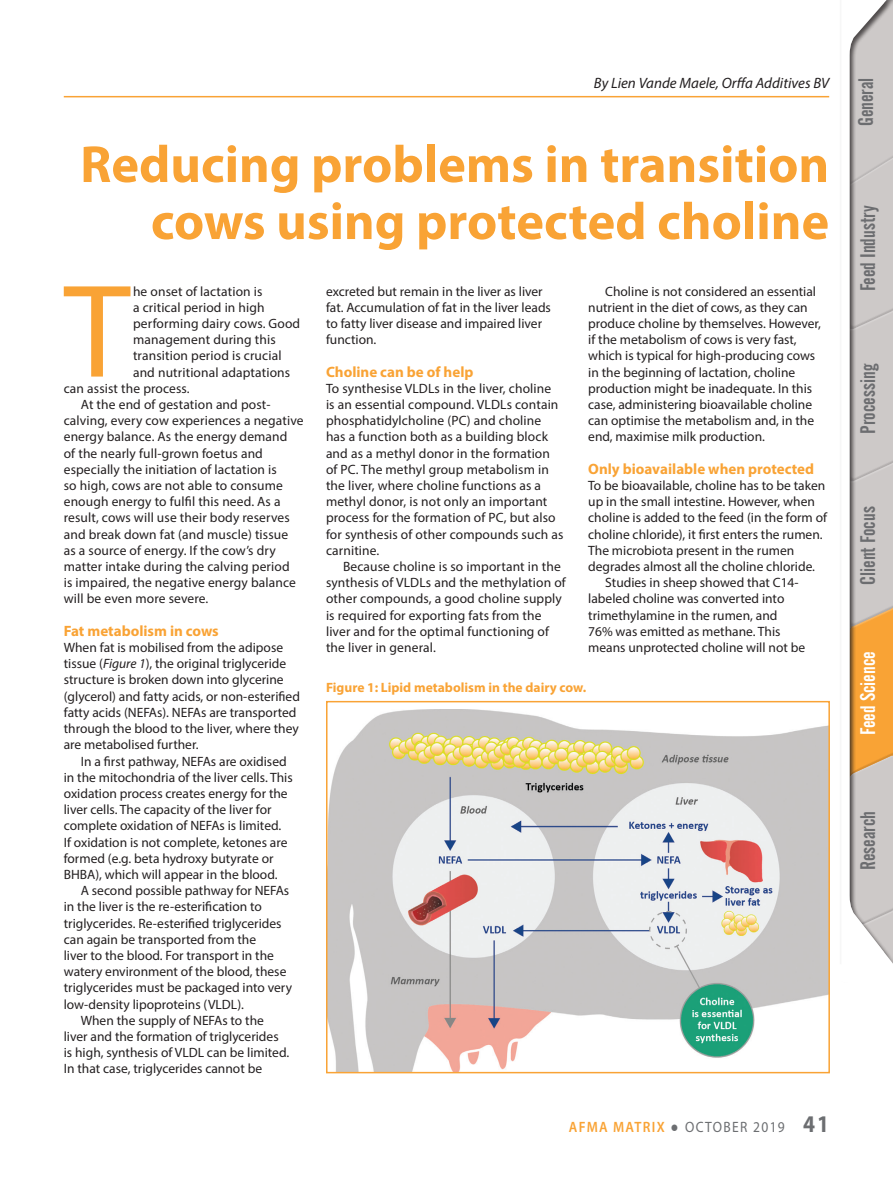
<style>
.page{position:relative;width:893px;height:1191px;background:#fff}
.page>*{position:absolute;margin:0;border:0;box-sizing:border-box;transform-origin:0 0}
.t1{font:133.65px "Myriad Pro";color:#f9a335}
.t2{font:700 52.5px/57px "Myriad Pro";color:#f9a335;text-align:right}
.t3{font:21px "Alternate Gothic No 2 BT";color:#6c6d70}
.t4{font:21px "Alternate Gothic No 2 BT";color:#fff}
.t5{font:700 15px "Myriad Pro";color:#f9a335}
.t6{font:italic 15px "Myriad Pro";color:#231f20}
.t7{font:15px "Myriad Pro";letter-spacing:.1em;color:#6c6e71;scale:.9 1}
.t8{font:13.5px/16.2px "Myriad Pro";color:#231f20}
.t9{font:700 13.5px "Myriad Pro";color:#f9a335}
.s1{font-style:italic}
.s2{font-weight:600;color:#f9a335}
.s3{font-family:"Arial"}
.s4{font-weight:700;font-size:24px}
</style>
<div class="page">
<svg style="left:849px;top:0;width:44px;height:964px;background:#cebfaf"></svg>
<hr style="left:64px;top:96px;width:765px;height:1px;background:#f9a335">
<img style="left:329px;top:709px;width:498px;height:361px">
<div style="left:326px;top:701px;width:504px;height:372px;border:2px solid #f9a335"></div>
<p class="t6" style="left:594px;top:73px;width:237px">By Lien Vande Maele, Orffa Additives BV</p>
<p class="t2" style="left:80px;top:134px;width:750px">Reducing problems in transition cows using protected choline</p>
<p class="t1" style="left:64px;top:249px;width:68px">T</p>
<p class="t8" style="left:133px;top:283px;width:131px">he onset of lactation is</p>
<p class="t8" style="left:133px;top:299px;width:133px">a critical period in high</p>
<p class="t8" style="left:133px;top:315px;width:169px">performing dairy cows. Good</p>
<p class="t8" style="left:133px;top:331px;width:144px">management during this</p>
<p class="t8" style="left:133px;top:347px;width:150px">transition period is crucial</p>
<p class="t8" style="left:133px;top:364px;width:159px">and nutritional adaptations</p>
<p class="t8" style="left:64px;top:380px;width:127px">can assist the process.</p>
<p class="t8" style="left:64px;top:396px;width:241px;text-indent:17px">At the end of gestation and post&shy;calving, every cow experiences a negative energy balance. As the energy demand<br>of the nearly full-grown foetus and especially the initiation of lactation is<br>so high, cows are not able to consume enough energy to fulfil this need. As a result, cows will use their body reserves and break down fat (and muscle) tissue<br>as a source of energy. If the cow’s dry matter intake during the calving period<br>is impaired, the negative energy balance will be even more severe.</p>
<p class="t5" style="left:64px;top:621px;width:156px">Fat metabolism in cows</p>
<p class="t8" style="left:64px;top:639px;width:238px">When fat is mobilised from the adipose tissue (<span class="s1">Figure 1</span>), the original triglyceride structure is broken down into glycerine (glycerol) and fatty acids, or non-esterified fatty acids (NEFAs). NEFAs are transported through the blood to the liver, where they are metabolised further.</p>
<p class="t8" style="left:64px;top:752px;width:230px;text-indent:17px">In a first pathway, NEFAs are oxidised in the mitochondria of the liver cells. This oxidation process creates energy for the liver cells. The capacity of the liver for complete oxidation of NEFAs is limited.<br>If oxidation is not complete, ketones are formed (e.g. beta hydroxy butyrate or BHBA), which will appear in the blood.</p>
<p class="t8" style="left:64px;top:882px;width:230px;text-indent:17px">A second possible pathway for NEFAs in the liver is the re-esterification to triglycerides. Re-esterified triglycerides can again be transported from the<br>liver to the blood. For transport in the watery environment of the blood, these triglycerides must be packaged into very low-density lipoproteins (VLDL).</p>
<p class="t8" style="left:64px;top:1012px;width:227px;text-indent:17px">When the supply of NEFAs to the liver and the formation of triglycerides is high, synthesis of VLDL can be limited.<br>In that case, triglycerides cannot be</p>
<p class="t8" style="left:326px;top:283px;width:226px">excreted but remain in the liver as liver fat. Accumulation of fat in the liver leads to fatty liver disease and impaired liver function.</p>
<p class="t5" style="left:326px;top:362px;width:149px">Choline can be of help</p>
<p class="t8" style="left:326px;top:380px;width:239px">To synthesise VLDLs in the liver, choline<br>is an essential compound. VLDLs contain phosphatidylcholine (PC) and choline has a function both as a building block and as a methyl donor in the formation of PC. The methyl group metabolism in the liver, where choline functions as a methyl donor, is not only an important process for the formation of PC, but also for synthesis of other compounds such as carnitine.</p>
<p class="t8" style="left:326px;top:558px;width:241px;text-indent:17px">Because choline is so important in the synthesis of VLDLs and the methylation of other compounds, a good choline supply is required for exporting fats from the liver and for the optimal functioning of the liver in general.</p>
<p class="t8" style="left:588px;top:283px;width:234px;text-indent:17px">Choline is not considered an essential nutrient in the diet of cows, as they can produce choline by themselves. However, if the metabolism of cows is very fast, which is typical for high-producing cows in the beginning of lactation, choline production might be inadequate. In this case, administering bioavailable choline can optimise the metabolism and, in the end, maximise milk production.</p>
<p class="t5" style="left:588px;top:459px;width:227px">Only bioavailable when protected</p>
<p class="t8" style="left:588px;top:477px;width:240px">To be bioavailable, choline has to be taken up in the small intestine. However, when choline is added to the feed (in the form of choline chloride), it first enters the rumen.<br>The microbiota present in the rumen degrades almost all the choline chloride.</p>
<p class="t8" style="left:588px;top:574px;width:218px;text-indent:17px">Studies in sheep showed that C14- labeled choline was converted into trimethylamine in the rumen, and 76% was emitted as methane. This means unprotected choline will not be</p>
<p class="t9" style="left:326px;top:679px;width:262px">Figure 1: Lipid metabolism in the dairy cow.</p>
<p class="t7" style="left:569px;top:1118px;width:291px"><span class="s2">AFMA MATRIX</span> <span class="s3">●</span> OCTOBER 2019 <span class="s4">41</span></p>
<h3 class="t3" style="left:854px;top:126px;width:50px;rotate:-90deg">General</h3>
<h3 class="t3" style="left:856px;top:291px;width:88px;rotate:-90deg">Feed Industry</h3>
<h3 class="t3" style="left:856px;top:433px;width:71px;rotate:-90deg">Processing</h3>
<h3 class="t3" style="left:856px;top:584px;width:80px;rotate:-90deg">Client Focus</h3>
<h3 class="t4" style="left:856px;top:735px;width:85px;rotate:-90deg">Feed Science</h3>
<h3 class="t3" style="left:856px;top:870px;width:60px;rotate:-90deg">Research</h3>
</div>
